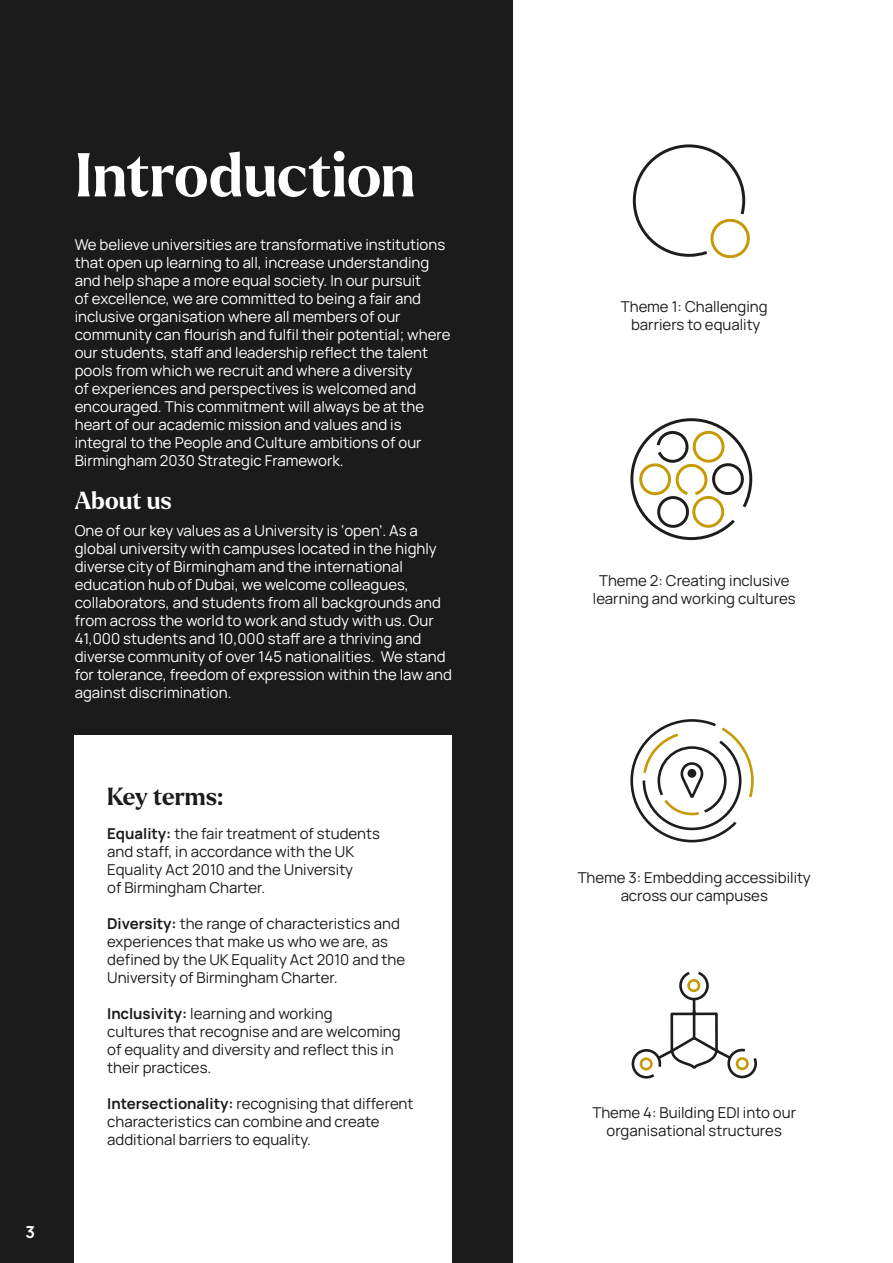
<style>
.page{position:relative;width:893px;height:1263px;background:#fff}
.page>*{position:absolute;margin:0;border:0;box-sizing:border-box;transform-origin:0 0}
.t1{font:700 60px "Larken";color:#fff}
.t2{font:700 24px "Larken";letter-spacing:-.005em;color:#1b1b1b}
.t3{font:700 24px "Larken";color:#fff}
.t4{font:700 16.5px "Manrope";color:#fff}
.t5{font:15px/18px "Manrope";color:#fff}
.t6{font:15px/18px "Manrope";color:#1b1b1b;text-align:center}
.s1{font-weight:700}
</style>
<div class="page">
<div style="left:0;top:0;width:512px;height:1263px;background:#1b1b1b"></div>
<div style="left:75px;top:736px;width:377px;height:527px;background:#fff"></div>
<svg style="left:747px;top:228px;width:3px;height:21px"></svg>
<svg style="left:630px;top:442px;width:123px;height:72px"></svg>
<svg style="left:641px;top:144px;width:99px;height:397px"></svg>
<svg style="left:630px;top:719px;width:124px;height:124px"></svg>
<div style="left:687px;top:769px;width:9px;height:9px;background:#1d1d1b;border-radius:50%"></div>
<svg style="left:631px;top:971px;width:126px;height:108px"></svg>
<p class="t4" style="left:26px;top:1218px;width:11px">3</p>
<h1 class="t1" style="left:75px;top:136px;width:342px">Introduction</h1>
<p class="t5" style="left:75px;top:234px;width:377px">We believe universities are transformative institutions that open up learning to all, increase understanding and help shape a more equal society. In our pursuit<br>of excellence, we are committed to being a fair and inclusive organisation where all members of our community can flourish and fulfil their potential; where our students, staff and leadership reflect the talent pools from which we recruit and where a diversity<br>of experiences and perspectives is welcomed and encouraged. This commitment will always be at the heart of our academic mission and values and is integral to the People and Culture ambitions of our Birmingham 2030 Strategic Framework.</p>
<h2 class="t3" style="left:75px;top:485px;width:99px">About us</h2>
<p class="t5" style="left:75px;top:520px;width:379px">One of our key values as a University is ‘open’. As a global university with campuses located in the highly diverse city of Birmingham and the international education hub of Dubai, we welcome colleagues, collaborators, and students from all backgrounds and from across the world to work and study with us. Our 41,000 students and 10,000 staff are a thriving and diverse community of over 145 nationalities. We stand for tolerance, freedom of expression within the law and against discrimination.</p>
<h2 class="t2" style="left:107px;top:781px;width:117px">Key terms:</h2>
<p class="t6" style="left:107px;top:824px;width:274px;text-align:left"><span class="s1">Equality:</span> the fair treatment of students and staff, in accordance with the UK Equality Act 2010 and the University<br>of Birmingham Charter.</p>
<p class="t6" style="left:107px;top:914px;width:300px;text-align:left"><span class="s1">Diversity:</span> the range of characteristics and experiences that make us who we are, as defined by the UK Equality Act 2010 and the University of Birmingham Charter.</p>
<p class="t6" style="left:107px;top:1004px;width:295px;text-align:left"><span class="s1">Inclusivity:</span> learning and working<br>cultures that recognise and are welcoming of equality and diversity and reflect this in their practices.</p>
<p class="t6" style="left:107px;top:1094px;width:308px;text-align:left"><span class="s1">Intersectionality:</span> recognising that different characteristics can combine and create additional barriers to equality.</p>
<p class="t6" style="left:621px;top:296px;width:148px">Theme 1: Challenging barriers to equality</p>
<p class="t6" style="left:593px;top:571px;width:204px">Theme 2: Creating inclusive learning and working cultures</p>
<p class="t6" style="left:578px;top:868px;width:235px">Theme 3: Embedding accessibility across our campuses</p>
<p class="t6" style="left:592px;top:1102px;width:205px">Theme 4: Building EDI into our organisational structures</p>
</div>
